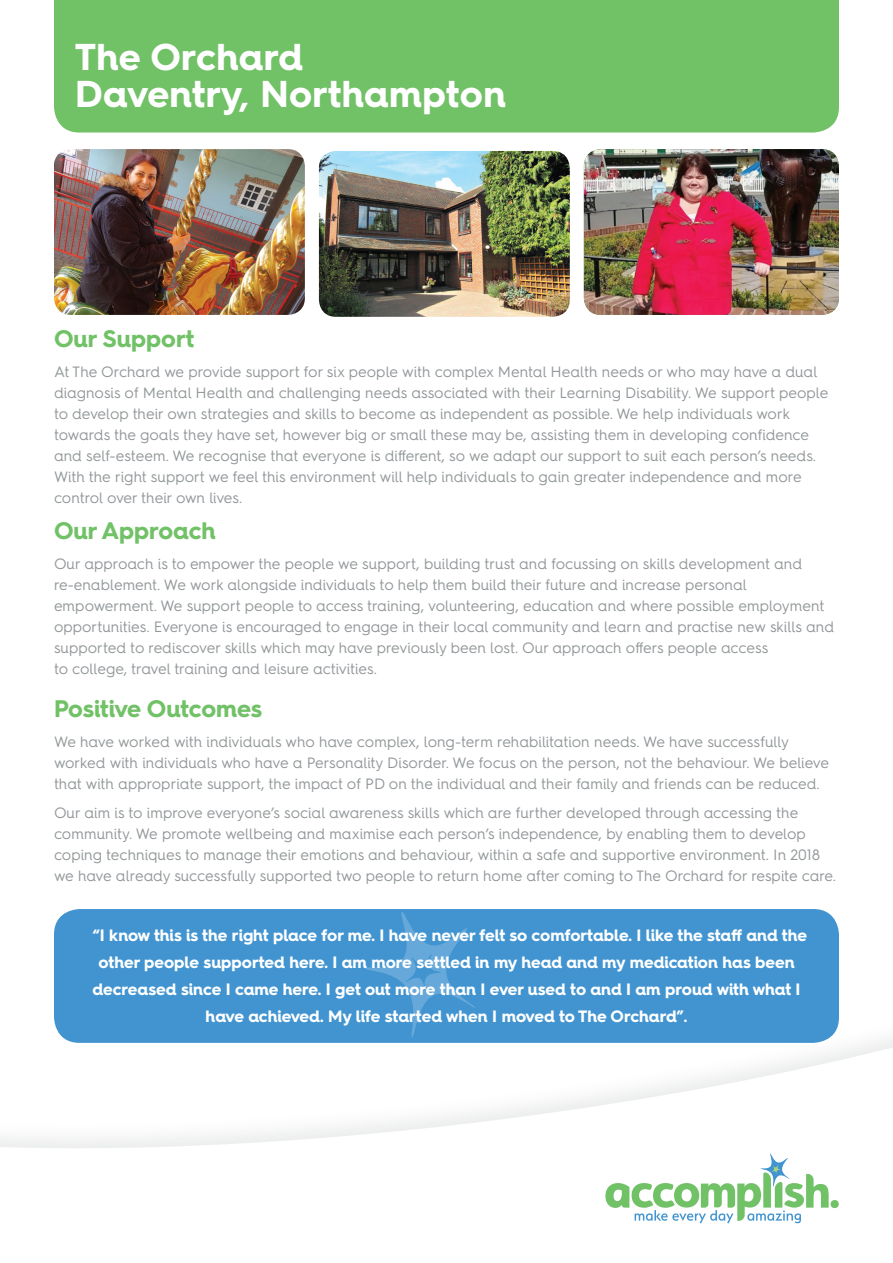
<style>
.page{position:relative;width:893px;height:1263px;background:#fff}
.page>*{position:absolute;margin:0;border:0;box-sizing:border-box;transform-origin:0 0}
.t1{font:700 37.5px "Hurme Geometric Sans 4";letter-spacing:.01em;color:#fff}
.t2{font:700 24px "Hurme Geometric Sans 4";color:#71c167}
.t3{font:700 16.5px/27px "Hurme Geometric Sans 4";color:#fff;text-align:center}
.t4{font:15px/21px "Hurme Geometric Sans 4";color:#929799}
</style>
<div class="page">
<div style="left:54px;top:909px;width:785px;height:134px;background:#4194d0;border-radius:26px"></div>
<div style="left:0;top:1017px;width:893px;height:246px;background:#929799;opacity:.2"></div>
<svg style="left:0;top:1042px;width:893px;height:221px"></svg>
<div style="left:830px;top:1200px;width:9px;height:8px;background:#71c167;border-radius:50%"></div>
<svg style="left:605px;top:1153px;width:224px;height:70px"></svg>
<div style="left:54px;top:0;width:785px;height:133px;background:#71c167"></div>
<img style="left:54px;top:149px;width:251px;height:166px">
<img style="left:319px;top:151px;width:251px;height:166px">
<img style="left:584px;top:149px;width:255px;height:166px">
<svg style="left:365px;top:912px;width:110px;height:125px"></svg>
<p class="t1" style="left:75px;top:30px;width:229px">The Orchard</p>
<p class="t1" style="left:75px;top:68px;width:432px">Daventry, Northampton</p>
<p class="t2" style="left:54px;top:322px;width:142px">Our Support</p>
<p class="t4" style="left:54px;top:361px;width:776px">At The Orchard we provide support for six people with complex Mental Health needs or who may have a dual diagnosis of Mental Health and challenging needs associated with their Learning Disability. We support people to develop their own strategies and skills to become as independent as possible. We help individuals work towards the goals they have set, however big or small these may be, assisting them in developing confidence and self-esteem. We recognise that everyone is different, so we adapt our support to suit each person’s needs.<br>With the right support we feel this environment will help individuals to gain greater independence and more control over their own lives.</p>
<p class="t2" style="left:54px;top:514px;width:163px">Our Approach</p>
<p class="t4" style="left:54px;top:553px;width:782px">Our approach is to empower the people we support, building trust and focussing on skills development and re-enablement. We work alongside individuals to help them build their future and increase personal empowerment. We support people to access training, volunteering, education and where possible employment opportunities. Everyone is encouraged to engage in their local community and learn and practise new skills and supported to rediscover skills which may have previously been lost. Our approach offers people access<br>to college, travel training and leisure activities.</p>
<p class="t2" style="left:54px;top:692px;width:210px">Positive Outcomes</p>
<p class="t4" style="left:54px;top:731px;width:777px">We have worked with individuals who have complex, long-term rehabilitation needs. We have successfully worked with individuals who have a Personality Disorder. We focus on the person, not the behaviour. We believe that with appropriate support, the impact of PD on the individual and their family and friends can be reduced.</p>
<p class="t4" style="left:54px;top:802px;width:784px">Our aim is to improve everyone’s social awareness skills which are further developed through accessing the community. We promote wellbeing and maximise each person’s independence, by enabling them to develop coping techniques to manage their emotions and behaviour, within a safe and supportive environment. In 2018 we have already successfully supported two people to return home after coming to The Orchard for respite care.</p>
<p class="t3" style="left:92px;top:922px;width:716px">“I know this is the right place for me. I have never felt so comfortable. I like the staff and the other people supported here. I am more settled in my head and my medication has been decreased since I came here. I get out more than I ever used to and I am proud with what I have achieved. My life started when I moved to The Orchard”.</p>
</div>
